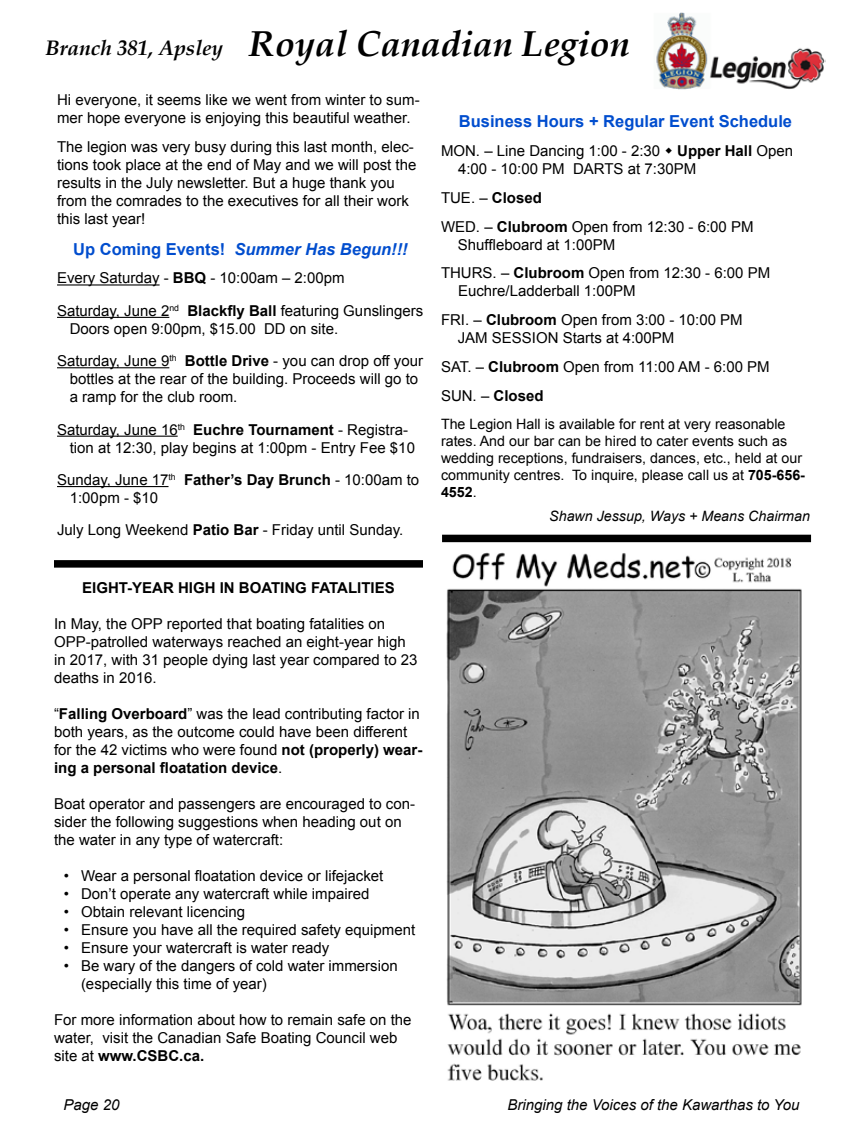
<style>
.page{position:relative;width:864px;height:1134px;background:#fff}
.page>*{position:absolute;margin:0;border:0;box-sizing:border-box;transform-origin:0 0}
.t1{font:italic 700 36px "Book Antiqua";color:#000}
.t2{font:700 16.5px "Arial";color:#004dce}
.t3{font:italic 700 16.5px "Arial";color:#004dce}
.t4{font:15px/18px "Arial";color:#000}
.t5{font:italic 15px "Arial";color:#000}
.t6{font:700 15px "Arial";color:#000}
.t7{font:14.25px/17.1px "Arial";color:#000}
.t8{font:italic 14.25px "Arial";color:#000}
.s1{font-size:21px}
.s2{font-style:normal}
.s3{font-weight:700}
</style>
<div class="page">
<img style="left:656px;top:12px;width:170px;height:78px">
<hr style="left:57px;top:284px;width:103px;height:2px;background:#000">
<hr style="left:57px;top:317px;width:112px;height:1px;background:#000">
<hr style="left:57px;top:367px;width:112px;height:1px;background:#000">
<hr style="left:57px;top:436px;width:121px;height:1px;background:#000">
<hr style="left:57px;top:486px;width:112px;height:1px;background:#000">
<div style="left:54px;top:560px;width:369px;height:8px;background:#000"></div>
<img style="left:446px;top:552px;width:356px;height:529px">
<div style="left:442px;top:535px;width:369px;height:7px;background:#000"></div>
<h1 class="t1" style="left:45px;top:19px;width:586px"><span class="s1">Branch 381, Apsley</span> Royal Canadian Legion</h1>
<p class="t4" style="left:57px;top:91px;width:364px">Hi everyone, it seems like we went from winter to sum&shy;mer hope everyone is enjoying this beautiful weather.</p>
<p class="t4" style="left:57px;top:138px;width:361px">The legion was very busy during this last month, elec&shy;tions took place at the end of May and we will post the results in the July newsletter. But a huge thank you from the comrades to the executives for all their work this last year!</p>
<p class="t3" style="left:73px;top:238px;width:336px"><span class="s2">Up Coming Events!</span> Summer Has Begun!!!</p>
<p class="t4" style="left:57px;top:262px;width:368px;line-height:32.4px">Every Saturday - <span class="s3">BBQ</span> - 10:00am – 2:00pm<br>Saturday, June 2<sup>nd</sup> <span class="s3">Blackfly Ball</span> featuring Gunslingers</p>
<p class="t4" style="left:57px;top:312px;width:368px;line-height:32.4px;text-indent:13px">Doors open 9:00pm, $15.00 DD on site.<br>Saturday, June 9<sup>th</sup> <span class="s3">Bottle Drive</span> - you can drop off your</p>
<p class="t4" style="left:70px;top:370px;width:350px">bottles at the rear of the building. Proceeds will go to a ramp for the club room.</p>
<p class="t4" style="left:70px;top:420px;width:347px;text-indent:-13px">Saturday, June 16<sup>th</sup> <span class="s3">Euchre Tournament</span> - Registra&shy;tion at 12:30, play begins at 1:00pm - Entry Fee $10</p>
<p class="t4" style="left:70px;top:471px;width:351px;text-indent:-13px">Sunday, June 17<sup>th</sup> <span class="s3">Father’s Day Brunch</span> - 10:00am to<br>1:00pm - $10</p>
<p class="t4" style="left:57px;top:521px;width:348px">July Long Weekend <span class="s3">Patio Bar</span> - Friday until Sunday.</p>
<p class="t6" style="left:82px;top:578px;width:314px">EIGHT-YEAR HIGH IN BOATING FATALITIES</p>
<p class="t4" style="left:54px;top:615px;width:365px">In May, the OPP reported that boating fatalities on OPP-patrolled waterways reached an eight-year high in 2017, with 31 people dying last year compared to 23 deaths in 2016.</p>
<p class="t4" style="left:54px;top:705px;width:370px">“<span class="s3">Falling Overboard</span>” was the lead contributing factor in both years, as the outcome could have been different for the 42 victims who were found <span class="s3">not (properly) wear&shy;ing a personal floatation device</span>.</p>
<p class="t4" style="left:54px;top:795px;width:363px">Boat operator and passengers are encouraged to con&shy;sider the following suggestions when heading out on the water in any type of watercraft:</p>
<p class="t4" style="left:64px;top:867px;width:321px">• Wear a personal floatation device or lifejacket</p>
<p class="t4" style="left:64px;top:885px;width:307px">• Don’t operate any watercraft while impaired</p>
<p class="t4" style="left:64px;top:903px;width:183px">• Obtain relevant licencing</p>
<p class="t4" style="left:64px;top:921px;width:353px">• Ensure you have all the required safety equipment</p>
<p class="t4" style="left:64px;top:939px;width:267px">• Ensure your watercraft is water ready</p>
<p class="t4" style="left:81px;top:957px;width:318px;text-indent:-17px">• Be wary of the dangers of cold water immersion (especially this time of year)</p>
<p class="t4" style="left:54px;top:1011px;width:359px">For more information about how to remain safe on the water, visit the Canadian Safe Boating Council web site at <span class="s3">www.CSBC.ca.</span></p>
<p class="t2" style="left:459px;top:110px;width:335px">Business Hours + Regular Event Schedule</p>
<p class="t4" style="left:458px;top:142px;width:337px;text-indent:-17px">MON. – Line Dancing 1:00 - 2:30 <span class="s3">Upper Hall</span> Open<br>4:00 - 10:00 PM DARTS at 7:30PM</p>
<p class="t4" style="left:441px;top:183px;width:314px;line-height:28.8px">TUE. – <span class="s3">Closed<br></span>WED. – <span class="s3">Clubroom</span> Open from 12:30 - 6:00 PM</p>
<p class="t4" style="left:441px;top:230px;width:331px;line-height:28.8px;text-indent:17px">Shuffleboard at 1:00PM<br>THURS. – <span class="s3">Clubroom</span> Open from 12:30 - 6:00 PM</p>
<p class="t4" style="left:441px;top:277px;width:303px;line-height:28.8px;text-indent:17px">Euchre/Ladderball 1:00PM<br>FRI. – <span class="s3">Clubroom</span> Open from 3:00 - 10:00 PM</p>
<p class="t4" style="left:441px;top:324px;width:330px;line-height:28.8px;text-indent:17px">JAM SESSION Starts at 4:00PM<br>SAT. – <span class="s3">Clubroom</span> Open from 11:00 AM - 6:00 PM<br>SUN. – <span class="s3">Closed</span></p>
<p class="t7" style="left:441px;top:415px;width:366px">The Legion Hall is available for rent at very reasonable rates. And our bar can be hired to cater events such as wedding receptions, fundraisers, dances, etc., held at our community centres. To inquire, please call us at <span class="s3">705-656- 4552</span>.</p>
<p class="t8" style="left:549px;top:506px;width:262px">Shawn Jessup, Ways + Means Chairman</p>
<p class="t5" style="left:64px;top:1095px;width:57px">Page 20</p>
<p class="t5" style="left:508px;top:1095px;width:293px">Bringing the Voices of the Kawarthas to You</p>
</div>
